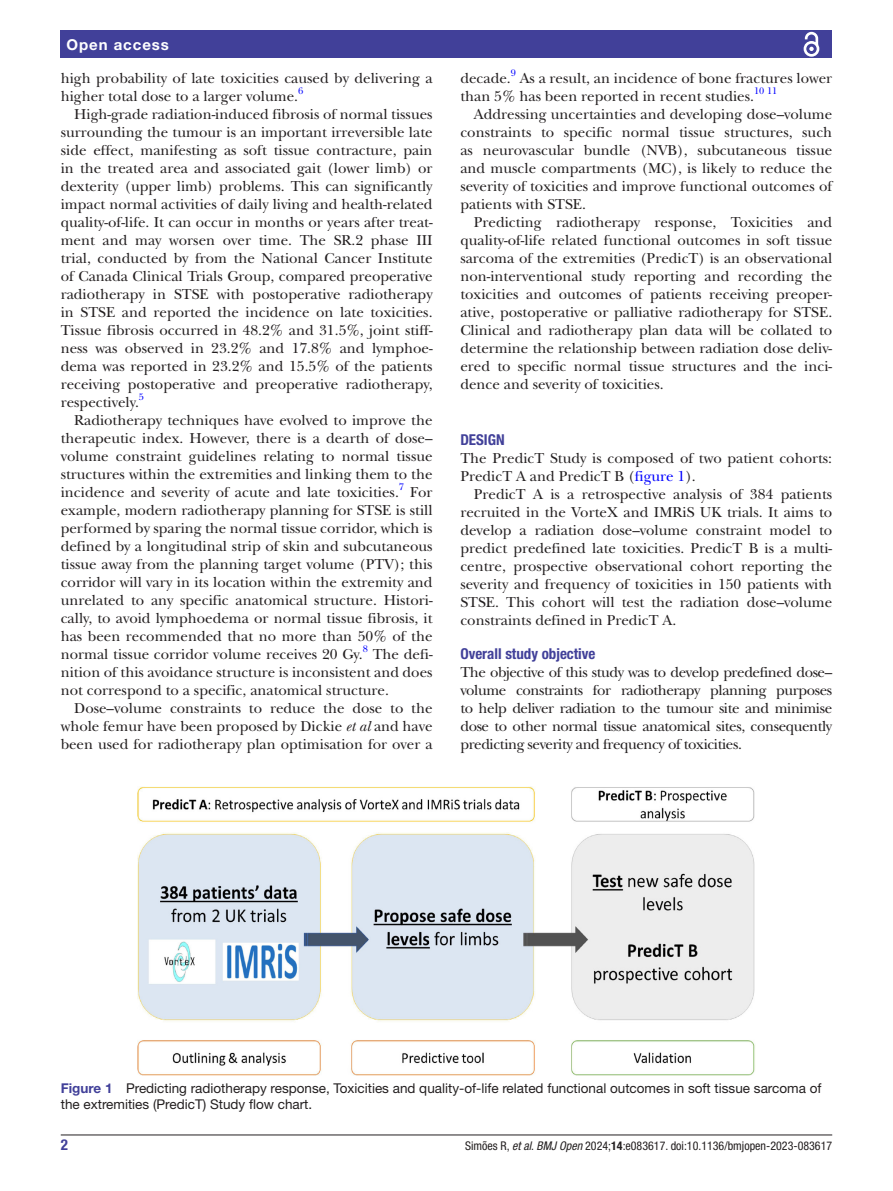
<style>
.page{position:relative;width:893px;height:1191px;background:#fff}
.page>*{position:absolute;margin:0;border:0;box-sizing:border-box;transform-origin:0 0}
.t1{font:15px/18px "New Baskerville";color:#231f20;text-align:justify}
.t2{font:700 condensed 15px "Helvetica Neue LT Std";color:#414099}
.t3{font:700 15px "Helvetica Neue LT Std";letter-spacing:.065em;color:#fff}
.t4{font:13.5px/16.2px "Helvetica Neue LT Std";color:#231f20}
.t5{font:condensed 12px "Helvetica Neue LT Std";color:#231f20}
.t6{font:9.9px "New Baskerville";color:#00f}
.s1{font-style:italic}
.s2{color:#00f}
.s3{font-weight:700;color:#414099}
.s4{font-weight:700}
</style>
<div class="page">
<hr style="left:61px;top:1134px;width:771px;height:1px;background:#231f20">
<div style="left:61px;top:31px;width:771px;height:27px;background:#414099"></div>
<svg style="left:803px;top:31px;width:17px;height:26px"></svg>
<img style="left:138px;top:786px;width:617px;height:289px">
<p class="t3" style="left:66px;top:35px;width:104px">Open access</p>
<p class="t1" style="left:61px;top:69px;width:373px">high probability of late toxicities caused by delivering a higher total dose to a larger volume.</p>
<p class="t6" style="left:298px;top:85px;width:7px">6</p>
<p class="t1" style="left:61px;top:105px;width:373px;text-indent:13px">High-grade radiation-induced fibrosis of normal tissues surrounding the tumour is an important irreversible late side effect, manifesting as soft tissue contracture, pain in the treated area and associated gait (lower limb) or dexterity (upper limb) problems. This can significantly impact normal activities of daily living and health-related quality-of-life. It can occur in months or years after treat&shy;ment and may worsen over time. The SR.2 phase III trial, conducted by from the National Cancer Institute of Canada Clinical Trials Group, compared preoperative radiotherapy in STSE with postoperative radiotherapy in STSE and reported the incidence on late toxicities.<br>Tissue fibrosis occurred in 48.2% and 31.5%, joint stiff&shy;ness was observed in 23.2% and 17.8% and lymphoe&shy;dema was reported in 23.2% and 15.5% of the patients receiving postoperative and preoperative radiotherapy, respectively.</p>
<p class="t6" style="left:139px;top:391px;width:7px">5</p>
<p class="t1" style="left:61px;top:411px;width:373px;text-indent:14px">Radiotherapy techniques have evolved to improve the therapeutic index. However, there is a dearth of dose– volume constraint guidelines relating to normal tissue structures within the extremities and linking them to the incidence and severity of acute and late toxicities.</p>
<p class="t6" style="left:399px;top:481px;width:7px">7</p>
<p class="t1" style="left:61px;top:483px;width:373px;text-indent:349px">For example, modern radiotherapy planning for STSE is still performed by sparing the normal tissue corridor, which is defined by a longitudinal strip of skin and subcutaneous tissue away from the planning target volume (PTV); this corridor will vary in its location within the extremity and unrelated to any specific anatomical structure. Histori&shy;cally, to avoid lymphoedema or normal tissue fibrosis, it has been recommended that no more than 50% of the normal tissue corridor volume receives 20 Gy.</p>
<p class="t6" style="left:363px;top:643px;width:7px">8</p>
<p class="t1" style="left:61px;top:645px;width:373px;text-indent:312px">The defi&shy;nition of this avoidance structure is inconsistent and does not correspond to a specific, anatomical structure.</p>
<p class="t1" style="left:61px;top:699px;width:373px;text-indent:13px">Dose–volume constraints to reduce the dose to the whole femur have been proposed by Dickie <span class="s1">et al</span> and have been used for radiotherapy plan optimisation for over a</p>
<p class="t1" style="left:460px;top:69px;width:52px">decade.</p>
<p class="t6" style="left:511px;top:67px;width:7px">9</p>
<p class="t1" style="left:460px;top:69px;width:373px;text-indent:59px">As a result, an incidence of bone fractures lower than 5% has been reported in recent studies.</p>
<p class="t6" style="left:754px;top:85px;width:25px">10 11</p>
<p class="t1" style="left:460px;top:105px;width:373px;text-indent:14px">Addressing uncertainties and developing dose–volume constraints to specific normal tissue structures, such as neurovascular bundle (NVB), subcutaneous tissue and muscle compartments (MC), is likely to reduce the severity of toxicities and improve functional outcomes of patients with STSE.</p>
<p class="t1" style="left:460px;top:213px;width:373px;text-indent:14px">Predicting radiotherapy response, Toxicities and quality-of-life related functional outcomes in soft tissue sarcoma of the extremities (PredicT) is an observational non-interventional study reporting and recording the toxicities and outcomes of patients receiving preoper&shy;ative, postoperative or palliative radiotherapy for STSE.<br>Clinical and radiotherapy plan data will be collated to determine the relationship between radiation dose deliv&shy;ered to specific normal tissue structures and the inci&shy;dence and severity of toxicities.</p>
<p class="t2" style="left:460px;top:431px;width:46px">DESIGN</p>
<p class="t1" style="left:460px;top:449px;width:373px">The PredicT Study is composed of two patient cohorts:<br>PredicT A and PredicT B (<span class="s2">figure 1</span>).</p>
<p class="t1" style="left:460px;top:485px;width:373px;text-indent:14px">PredicT A is a retrospective analysis of 384 patients recruited in the VorteX and IMRiS UK trials. It aims to develop a radiation dose–volume constraint model to predict predefined late toxicities. PredicT B is a multi&shy;centre, prospective observational cohort reporting the severity and frequency of toxicities in 150 patients with STSE. This cohort will test the radiation dose–volume constraints defined in PredicT A.</p>
<p class="t2" style="left:460px;top:645px;width:137px">Overall study objective</p>
<p class="t1" style="left:460px;top:663px;width:373px">The objective of this study was to develop predefined dose– volume constraints for radiotherapy planning purposes to help deliver radiation to the tumour site and minimise dose to other normal tissue anatomical sites, consequently predicting severity and frequency of toxicities.</p>
<p class="t4" style="left:61px;top:1080px;width:762px"><span class="s3">Figure 1</span> Predicting radiotherapy response, Toxicities and quality-of-life related functional outcomes in soft tissue sarcoma of the extremities (PredicT) Study flow chart.</p>
<p class="t2" style="left:61px;top:1135px;width:9px">2</p>
<p class="t5" style="left:465px;top:1138px;width:369px">Simões R, <span class="s1">et al</span>. <span class="s1">BMJ Open</span> 2024;<span class="s4">14</span>:e083617. doi:10.1136/bmjopen-2023-083617</p>
</div>
